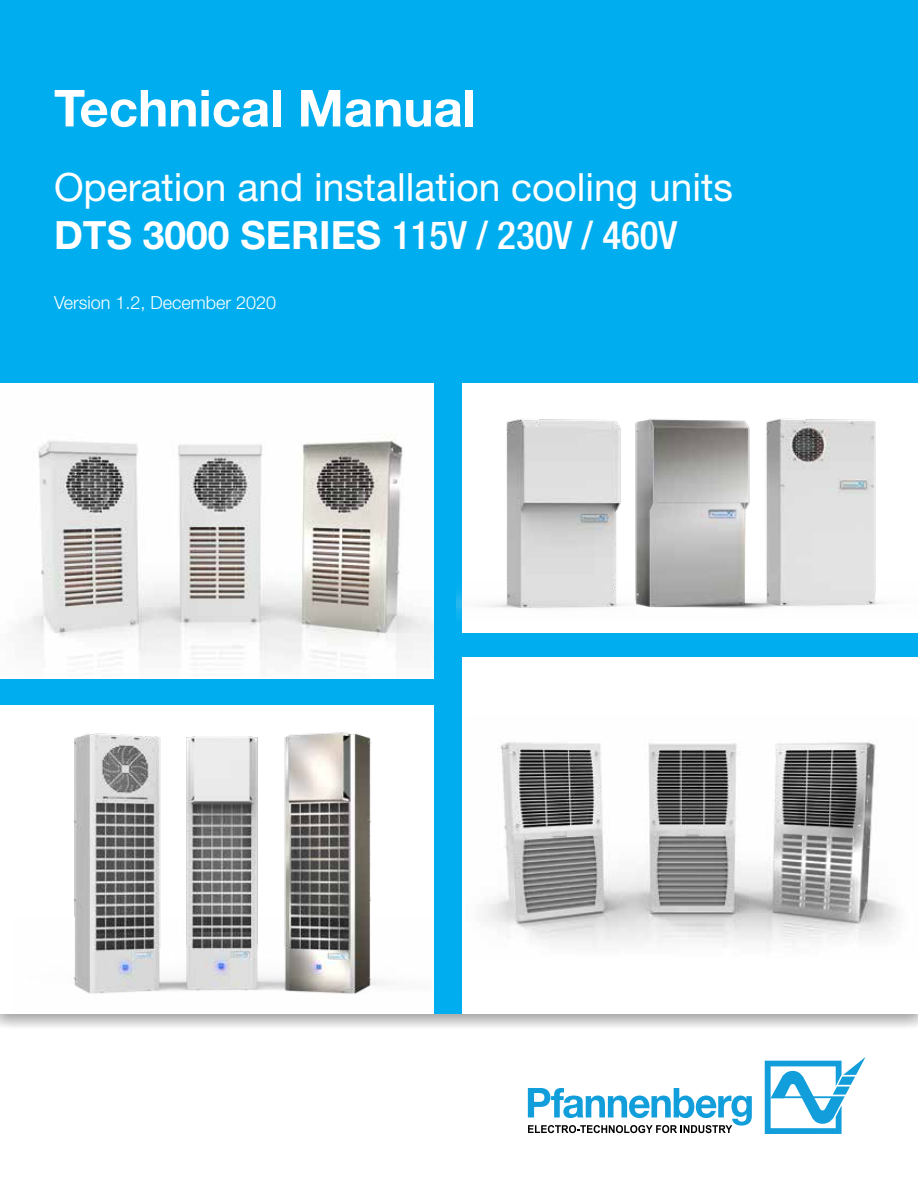
<style>
.page{position:relative;width:918px;height:1188px;background:#fff}
.page>*{position:absolute;margin:0;border:0;box-sizing:border-box;transform-origin:0 0}
.t1{font:700 51px "Helvetica Neue LT Std";color:#fff}
.t2{font:39px/48px "Helvetica Neue LT Std";color:#fff}
.t3{font:300 18px "Helvetica Neue LT Std";color:#fff}
.s1{font-weight:700}
.s2{font-weight:500;font-stretch:condensed}
</style>
<div class="page">
<img style="left:796px;top:419px;width:86px;height:188px">
<img style="left:0;top:382px;width:434px;height:286px">
<div style="left:0;top:0;width:918px;height:382px;background:#00aeef"></div>
<svg style="left:765px;top:1057px;width:100px;height:77px"></svg>
<svg style="left:528px;top:1088px;width:224px;height:45px"></svg>
<svg style="left:0;top:998px;width:918px;height:29px"></svg>
<div style="left:0;top:999px;width:918px;height:14px;background:#fff"></div>
<div style="left:434px;top:376px;width:27px;height:637px;background:#00aeef"></div>
<div style="left:0;top:679px;width:454px;height:25px;background:#00aeef"></div>
<div style="left:448px;top:633px;width:470px;height:23px;background:#00aeef"></div>
<img style="left:456px;top:410px;width:160px;height:211px">
<img style="left:616px;top:418px;width:180px;height:191px">
<img style="left:15px;top:732px;width:417px;height:267px">
<img style="left:485px;top:740px;width:412px;height:206px">
<h1 class="t1" style="left:54px;top:77px;width:424px">Technical Manual</h1>
<p class="t2" style="left:54px;top:163px;width:681px">Operation and installation cooling units<br><span class="s1">DTS 3000 SERIES</span> <span class="s2">115V / 230V / 460V</span></p>
<p class="t3" style="left:54px;top:292px;width:224px">Version 1.2, December 2020</p>
</div>
